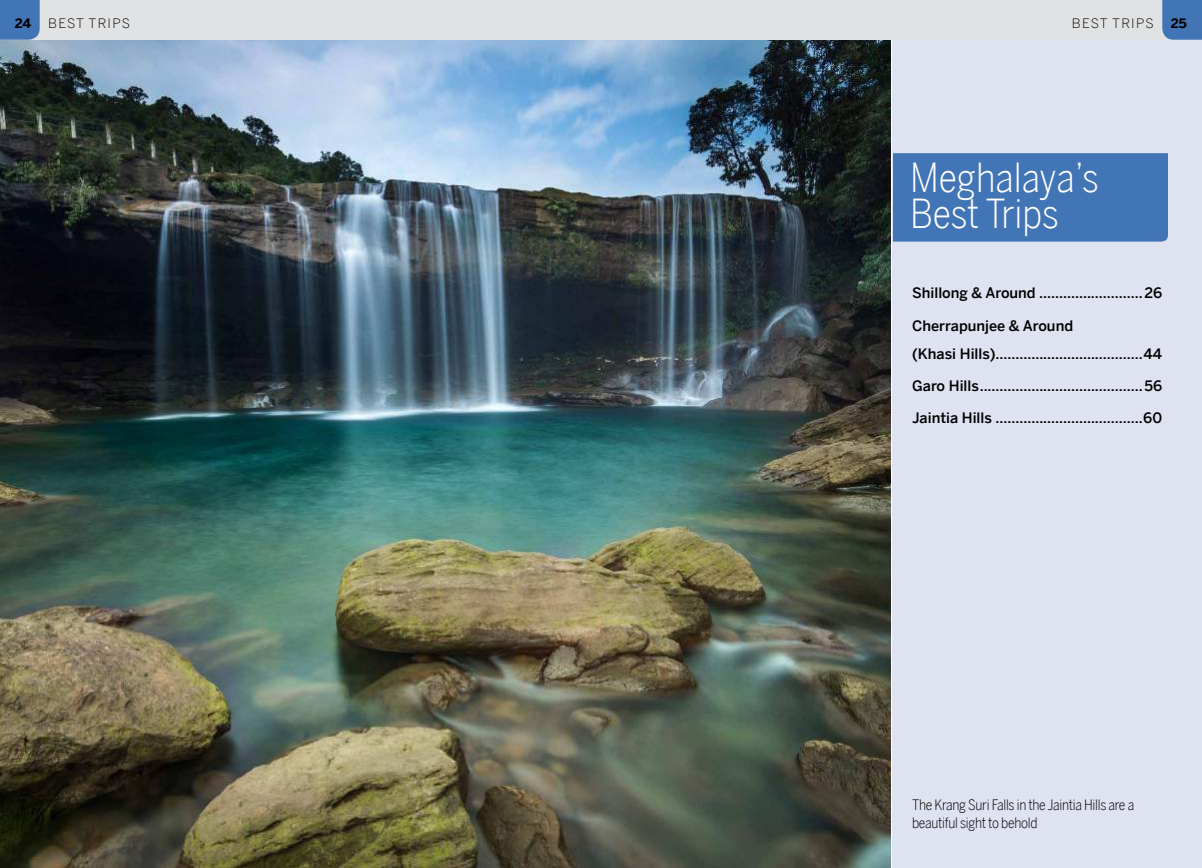
<style>
.page{position:relative;width:1202px;height:868px;background:#fff}
.page>*{position:absolute;margin:0;border:0;box-sizing:border-box;transform-origin:0 0}
.t1{font:300 40px/36px "LP Benton Sans Cond";color:#fff}
.t2{font:500 14.4px/28px "LP Benton Sans";color:#000}
.t3{font:14.4px/18px "LP Benton Sans Cond Lt";letter-spacing:-.02em;color:#000}
.t4{font:300 13px "LP Benton Sans";letter-spacing:.1em;color:#000}
.t5{font:700 13px "LP Benton Sans";color:#000}
</style>
<div class="page">
<div style="left:893px;top:40px;width:309px;height:827px;background:#dfe3f1"></div>
<div style="left:893px;top:153px;width:275px;height:89px;background:#4275b5"></div>
<img style="left:0;top:40px;width:890px;height:827px">
<div style="left:0;top:0;width:601px;height:40px;background:#e1e2e3"></div>
<div style="left:0;top:0;width:40px;height:40px;background:#4275b5"></div>
<div style="left:601px;top:0;width:601px;height:40px;background:#e1e2e3"></div>
<div style="left:1162px;top:0;width:40px;height:40px;background:#4275b5"></div>
<p class="t5" style="left:15px;top:14px;width:18px">24</p>
<p class="t4" style="left:48px;top:15px;width:83px">BEST TRIPS</p>
<p class="t4" style="left:1072px;top:15px;width:83px">BEST TRIPS</p>
<p class="t5" style="left:1171px;top:14px;width:17px">25</p>
<h1 class="t1" style="left:910px;top:159px;width:190px">Meghalaya’s<br>Best Trips</h1>
<p class="t2" style="left:912px;top:279px;width:252px">Shillong &amp; Around ..........................26</p>
<p class="t2" style="left:912px;top:311px;width:251px">Cherrapunjee &amp; Around<br>(Khasi Hills).....................................44</p>
<p class="t2" style="left:912px;top:371px;width:251px">Garo Hills.........................................56</p>
<p class="t2" style="left:912px;top:404px;width:251px">Jaintia Hills .....................................60</p>
<p class="t3" style="left:912px;top:795px;width:224px">The Krang Suri Falls in the Jaintia Hills are a beautiful sight to behold</p>
</div>
